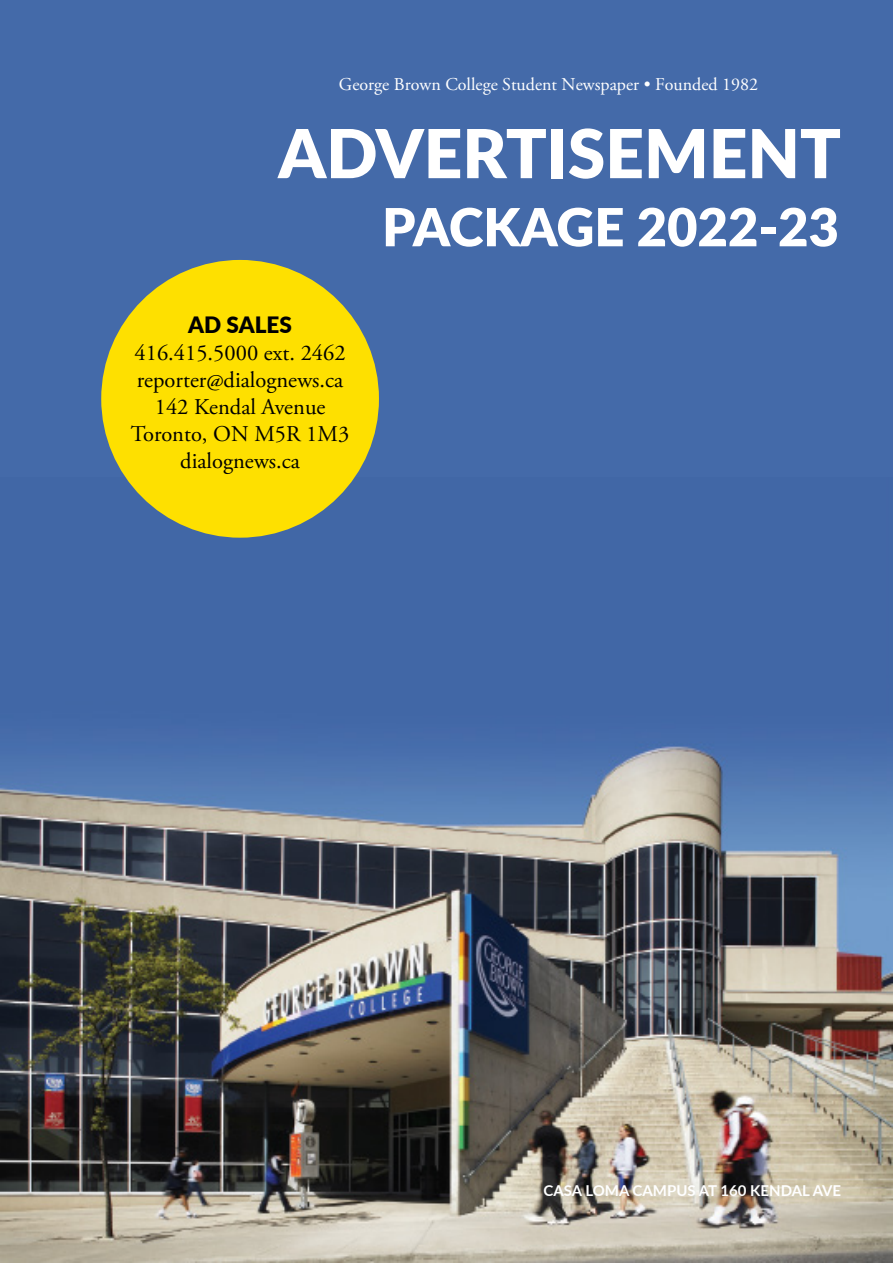
<style>
.page{position:relative;width:893px;height:1263px;background:#446aa9}
.page>*{position:absolute;margin:0;border:0;box-sizing:border-box;transform-origin:0 0}
.t1{font:900 67.5px "Lato";color:#fff}
.t2{font:900 52.5px "Lato";color:#fff}
.t3{font:22.5px/27px "Adobe Garamond Pro";color:#000}
.t4{font:900 22.5px "Lato";color:#000}
.t5{font:18px "Adobe Garamond Pro";color:#fff}
.t6{font:700 15px "Lato";color:#fff}
</style>
<div class="page">
<img style="left:0;top:479px;width:893px;height:784px">
<div style="left:101px;top:260px;width:278px;height:278px;background:#fee000;border-radius:50%"></div>
<p class="t5" style="left:339px;top:73px;width:421px">George Brown College Student Newspaper • Founded 1982</p>
<p class="t1" style="left:278px;top:103px;width:564px">ADVERTISEMENT</p>
<p class="t4" style="left:188px;top:308px;width:105px">AD SALES</p>
<p class="t3" style="left:134px;top:340px;width:213px">416.415.5000 ext. 2462 reporter@dialognews.ca</p>
<p class="t3" style="left:155px;top:394px;width:172px">142 Kendal Avenue</p>
<p class="t3" style="left:131px;top:421px;width:220px;text-align:center">Toronto, ON M5R 1M3 dialognews.ca</p>
<p class="t2" style="left:382px;top:188px;width:458px">PACKAGE 2022-23</p>
<p class="t6" style="left:543px;top:1180px;width:299px">CASA LOMA CAMPUS AT 160 KENDAL AVE</p>
</div>
